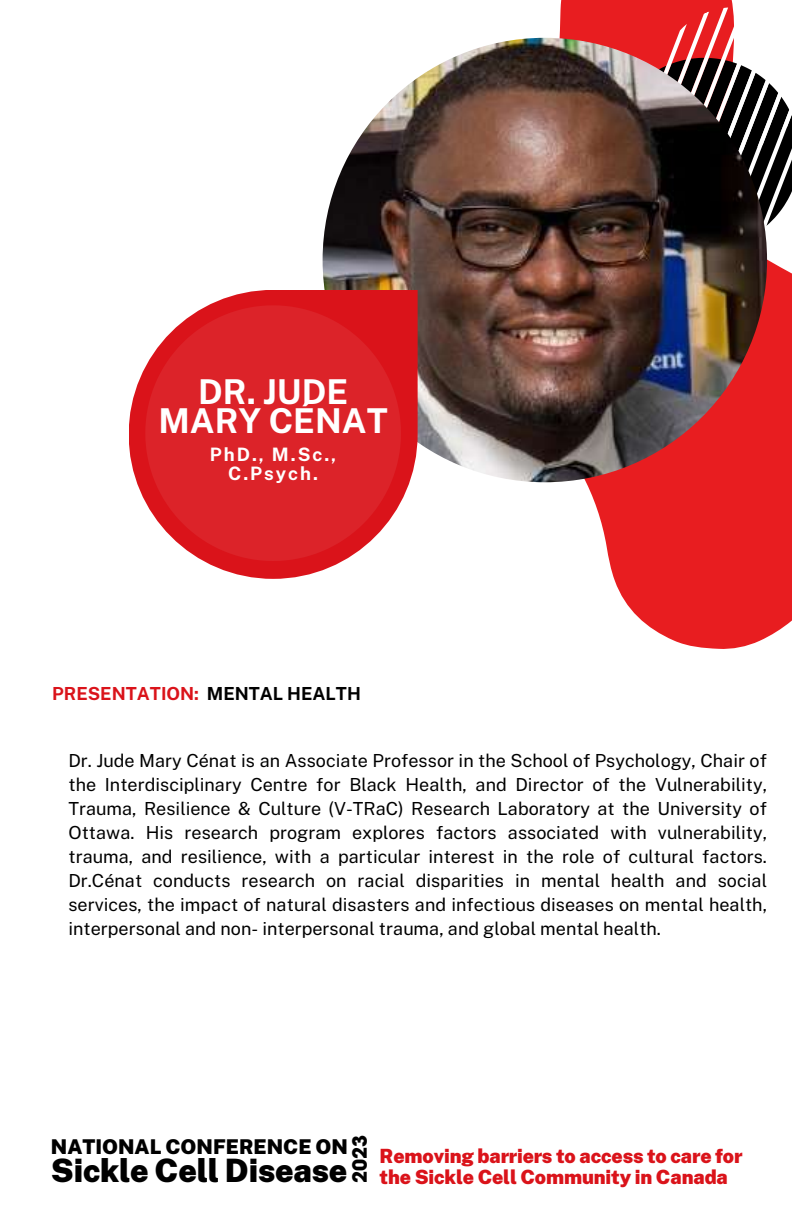
<style>
.page{position:relative;width:792px;height:1224px;background:#fff}
.page>*{position:absolute;margin:0;border:0;box-sizing:border-box;transform-origin:0 0}
.t1{font:700 34.2px/28.8px "Public Sans";color:#fff;text-align:center}
.t2{font:900 32.2px "Public Sans";letter-spacing:-.005em;color:#000}
.t3{font:900 20.4px "Public Sans";color:#000}
.t4{font:900 19.6px/21px "Public Sans";letter-spacing:-.005em;color:#da131a}
.t5{font:700 19.6px "ITC Avant Garde Pro";color:#000}
.t6{font:700 18.4px/19.2px "Public Sans";letter-spacing:.105em;color:#fff;text-align:center}
.t7{font:18px/24px "Public Sans";color:#000;text-align:justify}
.t8{font:700 18px "Public Sans";color:#da131a}
.s1{color:#000}
</style>
<div class="page">
<svg style="left:418px;top:0;width:374px;height:649px;fill:#e81d20"></svg>
<svg style="left:578px;top:6px;width:214px;height:247px"></svg>
<svg style="left:323px;top:0;width:169px;height:243px"></svg>
<img style="left:323px;top:38px;width:444px;height:444px;border-radius:50%">
<svg style="left:129px;top:290px;width:289px;height:289px"></svg>
<svg style="left:145px;top:305px;width:256px;height:256px;background:#de3136"></svg>
<h1 class="t1" style="left:159px;top:378px;width:231px">DR. JUDE<br>MARY CÉNAT</h1>
<p class="t6" style="left:210px;top:444px;width:128px">PhD., M.Sc.,<br>C.Psych.</p>
<p class="t8" style="left:52px;top:683px;width:310px">PRESENTATION: <span class="s1">MENTAL HEALTH</span></p>
<p class="t7" style="left:68px;top:748px;width:700px">Dr. Jude Mary Cénat is an Associate Professor in the School of Psychology, Chair of the Interdisciplinary Centre for Black Health, and Director of the Vulnerability, Trauma, Resilience &amp; Culture (V-TRaC) Research Laboratory at the University of Ottawa. His research program explores factors associated with vulnerability, trauma, and resilience, with a particular interest in the role of cultural factors.<br>Dr.Cénat conducts research on racial disparities in mental health and social services, the impact of natural disasters and infectious diseases on mental health, interpersonal and non- interpersonal trauma, and global mental health.</p>
<p class="t5" style="left:352px;top:1183px;width:50px;rotate:-90deg">2023</p>
<p class="t3" style="left:51px;top:1135px;width:299px">NATIONAL CONFERENCE ON</p>
<h2 class="t2" style="left:51px;top:1152px;width:298px">Sickle Cell Disease</h2>
<p class="t4" style="left:380px;top:1145px;width:364px">Removing barriers to access to care for the Sickle Cell Community in Canada</p>
</div>
